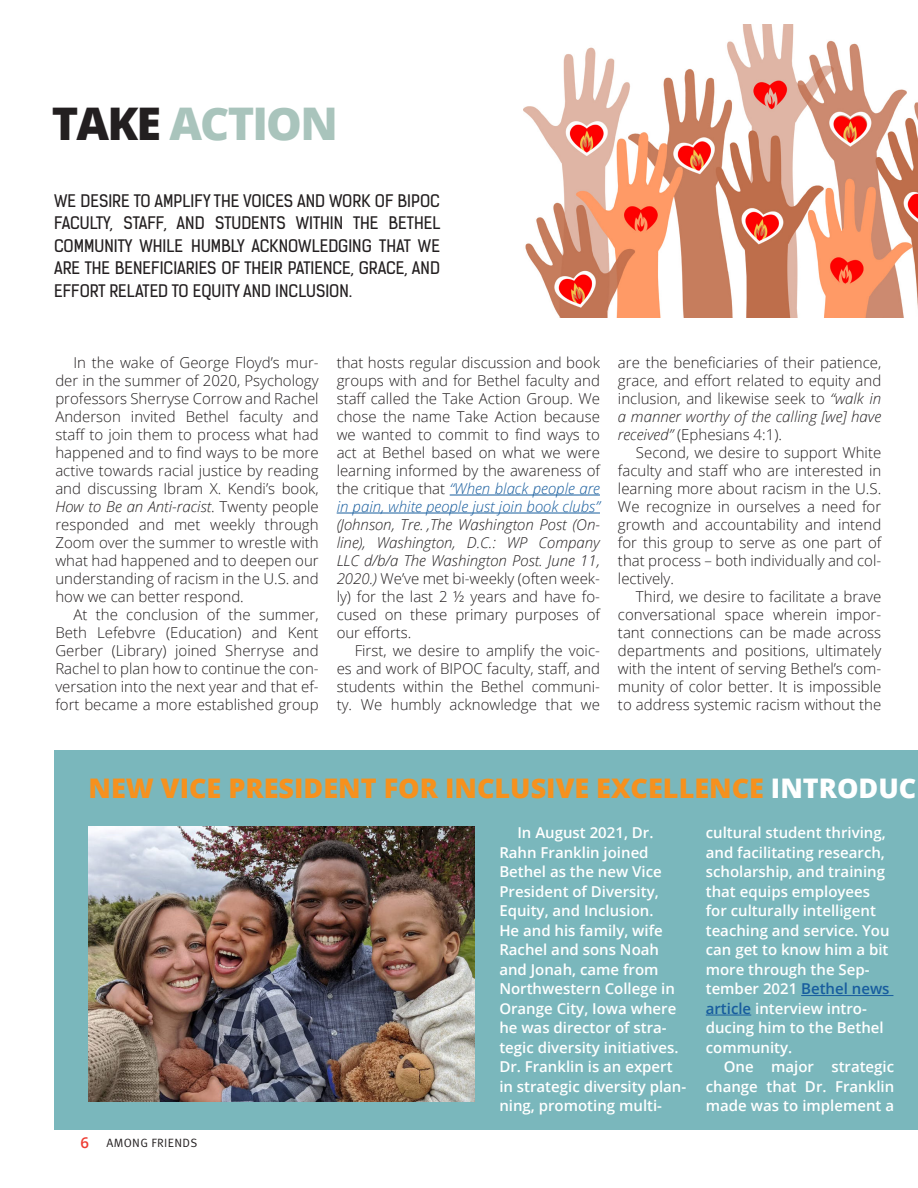
<style>
.page{position:relative;width:918px;height:1188px;background:#fff}
.page>*{position:absolute;margin:0;border:0;box-sizing:border-box;transform-origin:0 0}
.Main_title{font:800 45px "Open Sans";letter-spacing:-.04em;color:#a9c4bc}
.Title_2{font:800 27px "Open Sans";color:#f6911e}
.Paragraph___tab{font:16.5px/22.5px "Kelson Sans";color:#231f20;text-align:justify}
.Paragraph___tab-2{font:300 15px/18px "Open Sans";color:#231f20;text-align:justify}
.Paragraph___tab-3{font:600 15px/19.5px "Open Sans";color:#fff}
.t1{font:12px "Meta Pro Norm";letter-spacing:.03em;color:#231f20}
.s1{color:#231f20}
.s2{font-style:italic}
.s3{font-style:italic;color:#175d9e}
.s4{color:#fff}
.s5{font-family:"Open Sans";font-weight:600;font-size:15px;color:#ee3b31}
.s6{color:#175d9e}
</style>
<div class="page">
<img style="left:524px;top:24px;width:394px;height:293px">
<div style="left:54px;top:751px;width:864px;height:379px;background:#7ab7bc"></div>
<hr style="left:450px;top:495px;width:150px;height:1px;background:#175d9e">
<hr style="left:337px;top:513px;width:263px;height:1px;background:#175d9e">
<hr style="left:801px;top:995px;width:92px;height:1px;background:#175d9e">
<hr style="left:706px;top:1015px;width:45px;height:1px;background:#175d9e">
<img style="left:89px;top:827px;width:385px;height:275px">
<p class="Main_title" style="left:52px;top:90px;width:288px"><span class="s1">TAKE</span> ACTION</p>
<p class="Paragraph___tab" style="left:54px;top:189px;width:388px">WE DESIRE TO AMPLIFY THE VOICES AND WORK OF BIPOC FACULTY, STAFF, AND STUDENTS WITHIN THE BETHEL COMMUNITY WHILE HUMBLY ACKNOWLEDGING THAT WE ARE THE BENEFICIARIES OF THEIR PATIENCE, GRACE, AND EFFORT RELATED TO EQUITY AND INCLUSION.</p>
<p class="Paragraph___tab-2" style="left:55px;top:353px;width:265px;text-indent:18px">In the wake of George Floyd’s mur&shy;der in the summer of 2020, Psychology professors Sherryse Corrow and Rachel Anderson invited Bethel faculty and staff to join them to process what had happened and to find ways to be more active towards racial justice by reading and discussing Ibram X. Kendi’s book, <span class="s2">How to Be an Anti-racist</span>. Twenty people responded and met weekly through Zoom over the summer to wrestle with what had happened and to deepen our understanding of racism in the U.S. and how we can better respond.</p>
<p class="Paragraph___tab-2" style="left:55px;top:605px;width:265px;text-indent:18px">At the conclusion of the summer, Beth Lefebvre (Education) and Kent Gerber (Library) joined Sherryse and Rachel to plan how to continue the con&shy;versation into the next year and that ef&shy;fort became a more established group</p>
<p class="Paragraph___tab-2" style="left:337px;top:353px;width:265px">that hosts regular discussion and book groups with and for Bethel faculty and staff called the Take Action Group. We chose the name Take Action because we wanted to commit to find ways to act at Bethel based on what we were learning informed by the awareness of the critique that <span class="s3">“When black people are in pain, white people just join book clubs” </span><span class="s2">(Johnson, Tre. ,The Washington Post (On&shy;line), Washington, D.C.: WP Company LLC d/b/a The Washington Post. June 11, 2020.)</span> We’ve met bi-weekly (often week&shy;ly) for the last 2 ½ years and have fo&shy;cused on these primary purposes of our efforts.</p>
<p class="Paragraph___tab-2" style="left:337px;top:641px;width:265px;text-indent:18px">First, we desire to amplify the voic&shy;es and work of BIPOC faculty, staff, and students within the Bethel communi&shy;ty. We humbly acknowledge that we</p>
<p class="Paragraph___tab-2" style="left:618px;top:353px;width:265px">are the beneficiaries of their patience, grace, and effort related to equity and inclusion, and likewise seek to <span class="s2">“walk in a manner worthy of the calling [we] have received”</span> (Ephesians 4:1).</p>
<p class="Paragraph___tab-2" style="left:618px;top:443px;width:265px;text-indent:18px">Second, we desire to support White faculty and staff who are interested in learning more about racism in the U.S.<br>We recognize in ourselves a need for growth and accountability and intend for this group to serve as one part of that process – both individually and col&shy;lectively.</p>
<p class="Paragraph___tab-2" style="left:618px;top:587px;width:265px;text-indent:18px">Third, we desire to facilitate a brave conversational space wherein impor&shy;tant connections can be made across departments and positions, ultimately with the intent of serving Bethel’s com&shy;munity of color better. It is impossible to address systemic racism without the</p>
<p class="Title_2" style="left:89px;top:768px;width:829px">NEW VICE PRESIDENT FOR INCLUSIVE EXCELLENCE <span class="s4">INTRODUC</span></p>
<p class="t1" style="left:80px;top:1134px;width:119px"><span class="s5">6</span> AMONG FRIENDS</p>
<p class="Paragraph___tab-3" style="left:499px;top:823px;width:188px;text-indent:18px">In August 2021, Dr.<br>Rahn Franklin joined<br>Bethel as the new Vice<br>President of Diversity,<br>Equity, and Inclusion.<br>He and his family, wife<br>Rachel and sons Noah and Jonah, came from<br>Northwestern College in<br>Orange City, Iowa where he was director of stra&shy;tegic diversity initiatives.<br>Dr. Franklin is an expert in strategic diversity plan&shy;ning, promoting multi-</p>
<p class="Paragraph___tab-3" style="left:706px;top:823px;width:185px">cultural student thriving, and facilitating research, scholarship, and training that equips employees for culturally intelligent teaching and service. You can get to know him a bit more through the Sep&shy;tember 2021 <span class="s6">Bethel news article</span> interview intro&shy;ducing him to the Bethel community.</p>
<p class="Paragraph___tab-3" style="left:706px;top:1057px;width:190px;text-align:justify;text-indent:18px">One major strategic change that Dr. Franklin made was to implement a</p>
</div>
